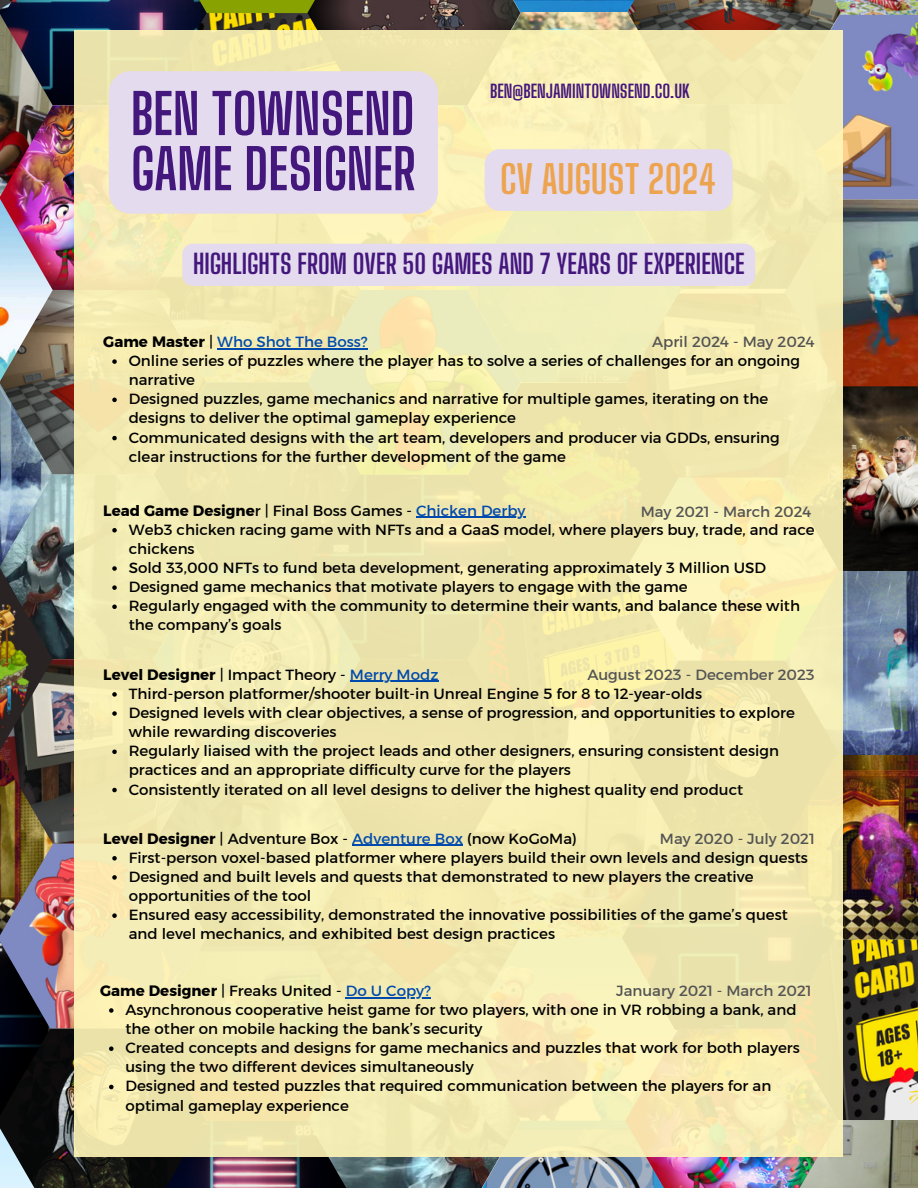
<style>
.page{position:relative;width:918px;height:1188px;background:#fff}
.page>*{position:absolute;margin:0;border:0;box-sizing:border-box;transform-origin:0 0}
.t1{font:700 55.2px/55.2px "Big Shoulders Display";color:#44177d}
.t2{font:700 38.7px "Big Shoulders Display";color:#eda44f}
.t3{font:700 26.7px "Big Shoulders Display";color:#44177d}
.t4{font:700 18px "Big Shoulders Display";color:#44177d}
.t5{font:15px/19.2px "Kief Montaser Regular";color:#000}
.t6{font:15px "Kief Montaser Regular";color:#545454}
.s1{font-family:"Kief Montaser Bold"}
.s2{color:#004aad}
</style>
<div class="page">
<img style="left:207px;top:13px;width:100px;height:18px">
<img style="left:49px;top:0;width:158px;height:1188px">
<img style="left:0;top:1121px;width:49px;height:67px">
<img style="left:151px;top:1157px;width:156px;height:31px">
<img style="left:154px;top:0;width:153px;height:13px">
<img style="left:521px;top:1157px;width:104px;height:31px">
<img style="left:307px;top:0;width:214px;height:1188px">
<img style="left:468px;top:0;width:159px;height:31px">
<img style="left:843px;top:939px;width:75px;height:181px">
<img style="left:838px;top:1120px;width:80px;height:68px">
<img style="left:625px;top:1157px;width:213px;height:31px">
<img style="left:841px;top:0;width:77px;height:15px">
<img style="left:841px;top:15px;width:77px;height:184px">
<img style="left:843px;top:199px;width:75px;height:187px">
<img style="left:843px;top:386px;width:75px;height:553px">
<img style="left:627px;top:0;width:214px;height:31px">
<img style="left:0;top:0;width:66px;height:13px">
<img style="left:0;top:13px;width:53px;height:923px">
<img style="left:0;top:936px;width:50px;height:185px">
<div style="left:75px;top:31px;width:768px;height:1126px;background:#f2eab0"></div>
<div style="left:109px;top:71px;width:329px;height:143px;background:#e4dbef;border-radius:22px"></div>
<div style="left:485px;top:149px;width:248px;height:62px;background:#e4dbef"></div>
<div style="left:182px;top:244px;width:573px;height:42px;background:#e4dbef"></div>
<hr style="left:416px;top:517px;width:110px;height:1px;background:#004aad">
<svg style="left:112px;top:528px;width:5px;height:5px"></svg>
<svg style="left:112px;top:566px;width:5px;height:5px"></svg>
<svg style="left:112px;top:585px;width:5px;height:5px"></svg>
<svg style="left:112px;top:605px;width:5px;height:4px"></svg>
<hr style="left:350px;top:681px;width:88px;height:1px;background:#004aad">
<svg style="left:112px;top:692px;width:5px;height:5px"></svg>
<svg style="left:112px;top:711px;width:5px;height:5px"></svg>
<svg style="left:112px;top:750px;width:5px;height:4px"></svg>
<svg style="left:112px;top:788px;width:5px;height:4px"></svg>
<hr style="left:352px;top:845px;width:111px;height:1px;background:#004aad">
<svg style="left:112px;top:856px;width:5px;height:5px"></svg>
<svg style="left:112px;top:875px;width:5px;height:5px"></svg>
<svg style="left:112px;top:913px;width:5px;height:5px"></svg>
<hr style="left:346px;top:997px;width:85px;height:1px;background:#004aad">
<svg style="left:109px;top:1008px;width:5px;height:5px"></svg>
<svg style="left:109px;top:1046px;width:5px;height:5px"></svg>
<svg style="left:109px;top:1085px;width:5px;height:4px"></svg>
<hr style="left:217px;top:348px;width:151px;height:1px;background:#004aad">
<svg style="left:112px;top:359px;width:5px;height:5px"></svg>
<svg style="left:112px;top:398px;width:5px;height:4px"></svg>
<svg style="left:112px;top:436px;width:5px;height:4px"></svg>
<h1 class="t1" style="left:131px;top:87px;width:286px">BEN TOWNSEND<br>GAME DESIGNER</h1>
<p class="t4" style="left:490px;top:79px;width:201px">BEN@BENJAMINTOWNSEND.CO.UK</p>
<h2 class="t2" style="left:500px;top:153px;width:218px">CV AUGUST 2024</h2>
<h3 class="t3" style="left:193px;top:245px;width:553px">HIGHLIGHTS FROM OVER 50 GAMES AND 7 YEARS OF EXPERIENCE</h3>
<p class="t5" style="left:129px;top:332px;width:673px;text-indent:-25px"><span class="s1">Game Master</span> | <span class="s2">Who Shot The Boss?<br></span>Online series of puzzles where the player has to solve a series of challenges for an ongoing narrative<br>Designed puzzles, game mechanics and narrative for multiple games, iterating on the designs to deliver the optimal gameplay experience<br>Communicated designs with the art team, developers and producer via GDDs, ensuring clear instructions for the further development of the game</p>
<p class="t6" style="left:652px;top:330px;width:164px">April 2024 - May 2024</p>
<p class="t5" style="left:129px;top:501px;width:687px;text-indent:-25px"><span class="s1">Lead Game Designe</span>r | Final Boss Games - <span class="s2">Chicken Derby<br></span>Web3 chicken racing game with NFTs and a GaaS model, where players buy, trade, and race chickens<br>Sold 33,000 NFTs to fund beta development, generating approximately 3 Million USD Designed game mechanics that motivate players to engage with the game<br>Regularly engaged with the community to determine their wants, and balance these with the company’s goals</p>
<p class="t6" style="left:641px;top:500px;width:172px">May 2021 - March 2024</p>
<p class="t5" style="left:129px;top:665px;width:668px;text-indent:-25px"><span class="s1">Level Designer</span> | Impact Theory - <span class="s2">Merry Modz<br></span>Third-person platformer/shooter built-in Unreal Engine 5 for 8 to 12-year-olds<br>Designed levels with clear objectives, a sense of progression, and opportunities to explore while rewarding discoveries<br>Regularly liaised with the project leads and other designers, ensuring consistent design practices and an appropriate difficulty curve for the players<br>Consistently iterated on all level designs to deliver the highest quality end product</p>
<p class="t6" style="left:587px;top:663px;width:229px">August 2023 - December 2023</p>
<p class="t5" style="left:129px;top:829px;width:681px;text-indent:-25px"><span class="s1">Level Designer</span> | Adventure Box - <span class="s2">Adventure Box</span> (now KoGoMa)<br>First-person voxel-based platformer where players build their own levels and design quests Designed and built levels and quests that demonstrated to new players the creative opportunities of the tool<br>Ensured easy accessibility, demonstrated the innovative possibilities of the game’s quest and level mechanics, and exhibited best design practices</p>
<p class="t6" style="left:660px;top:827px;width:156px">May 2020 - July 2021</p>
<p class="t5" style="left:126px;top:981px;width:676px;text-indent:-25px"><span class="s1">Game Designer</span> | Freaks United - <span class="s2">Do U Copy?<br></span>Asynchronous cooperative heist game for two players, with one in VR robbing a bank, and the other on mobile hacking the bank’s security<br>Created concepts and designs for game mechanics and puzzles that work for both players using the two different devices simultaneously<br>Designed and tested puzzles that required communication between the players for an optimal gameplay experience</p>
<p class="t6" style="left:616px;top:979px;width:197px">January 2021 - March 2021</p>
</div>
